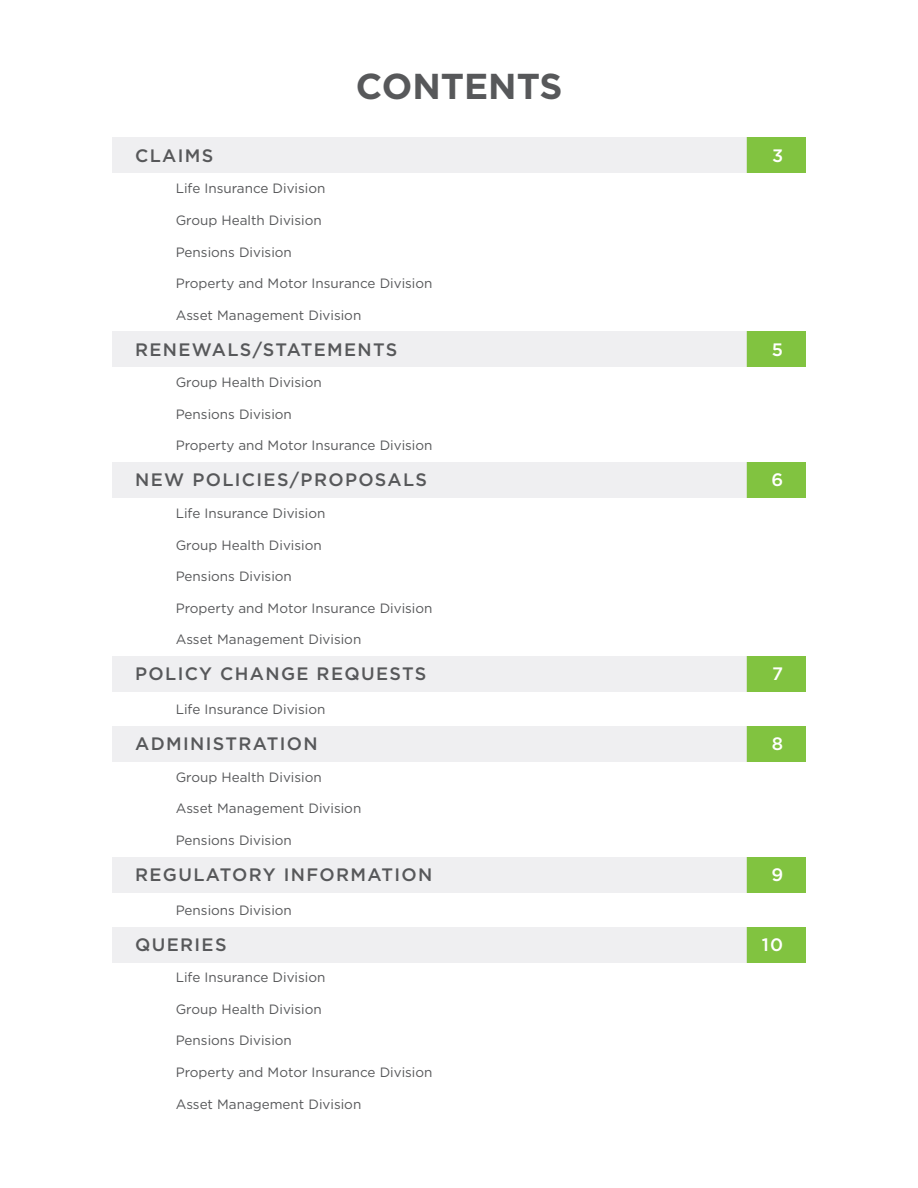
<style>
.page{position:relative;width:918px;height:1188px;background:#fff}
.page>*{position:absolute;margin:0;border:0;box-sizing:border-box;transform-origin:0 0}
.t1{font:700 36px "Gotham";color:#57585a}
.t2{font:500 18px "Gotham";letter-spacing:.075em;color:#57585a}
.t3{font:500 18px "Gotham";color:#fff}
.t4{font:13.5px "Gotham";color:#57585a}
</style>
<div class="page">
<div style="left:746px;top:137px;width:60px;height:36px;background:#81c340"></div>
<div style="left:112px;top:137px;width:634px;height:36px;background:#ececee"></div>
<div style="left:746px;top:332px;width:60px;height:35px;background:#81c340"></div>
<div style="left:112px;top:332px;width:634px;height:35px;background:#ececee"></div>
<div style="left:746px;top:462px;width:60px;height:36px;background:#81c340"></div>
<div style="left:112px;top:462px;width:634px;height:36px;background:#ececee"></div>
<div style="left:746px;top:656px;width:60px;height:36px;background:#81c340"></div>
<div style="left:112px;top:656px;width:634px;height:36px;background:#ececee"></div>
<div style="left:746px;top:726px;width:60px;height:36px;background:#81c340"></div>
<div style="left:112px;top:726px;width:634px;height:36px;background:#ececee"></div>
<div style="left:746px;top:858px;width:60px;height:35px;background:#81c340"></div>
<div style="left:112px;top:858px;width:634px;height:35px;background:#ececee"></div>
<div style="left:746px;top:927px;width:60px;height:36px;background:#81c340"></div>
<div style="left:112px;top:927px;width:634px;height:36px;background:#ececee"></div>
<h1 class="t1" style="left:356px;top:62px;width:208px">CONTENTS</h1>
<h2 class="t2" style="left:135px;top:144px;width:80px">CLAIMS</h2>
<h2 class="t3" style="left:772px;top:144px;width:13px">3</h2>
<p class="t4" style="left:176px;top:180px;width:151px">Life Insurance Division</p>
<p class="t4" style="left:176px;top:212px;width:148px">Group Health Division</p>
<p class="t4" style="left:176px;top:243px;width:118px">Pensions Division</p>
<p class="t4" style="left:176px;top:275px;width:258px">Property and Motor Insurance Division</p>
<p class="t4" style="left:176px;top:306px;width:187px">Asset Management Division</p>
<h2 class="t2" style="left:135px;top:338px;width:264px">RENEWALS/STATEMENTS</h2>
<h2 class="t3" style="left:772px;top:338px;width:13px">5</h2>
<p class="t4" style="left:176px;top:374px;width:148px">Group Health Division</p>
<p class="t4" style="left:176px;top:405px;width:118px">Pensions Division</p>
<p class="t4" style="left:176px;top:437px;width:258px">Property and Motor Insurance Division</p>
<h2 class="t2" style="left:135px;top:468px;width:293px">NEW POLICIES/PROPOSALS</h2>
<h2 class="t3" style="left:771px;top:468px;width:13px">6</h2>
<p class="t4" style="left:176px;top:505px;width:151px">Life Insurance Division</p>
<p class="t4" style="left:176px;top:536px;width:148px">Group Health Division</p>
<p class="t4" style="left:176px;top:568px;width:118px">Pensions Division</p>
<p class="t4" style="left:176px;top:599px;width:258px">Property and Motor Insurance Division</p>
<p class="t4" style="left:176px;top:631px;width:187px">Asset Management Division</p>
<h2 class="t2" style="left:135px;top:662px;width:293px">POLICY CHANGE REQUESTS</h2>
<h2 class="t3" style="left:772px;top:662px;width:12px">7</h2>
<p class="t4" style="left:176px;top:701px;width:151px">Life Insurance Division</p>
<h2 class="t2" style="left:135px;top:732px;width:184px">ADMINISTRATION</h2>
<h2 class="t3" style="left:772px;top:732px;width:13px">8</h2>
<p class="t4" style="left:176px;top:768px;width:148px">Group Health Division</p>
<p class="t4" style="left:176px;top:800px;width:187px">Asset Management Division</p>
<p class="t4" style="left:176px;top:832px;width:118px">Pensions Division</p>
<h2 class="t2" style="left:135px;top:863px;width:299px">REGULATORY INFORMATION</h2>
<h2 class="t3" style="left:771px;top:863px;width:13px">9</h2>
<p class="t4" style="left:176px;top:901px;width:118px">Pensions Division</p>
<h2 class="t2" style="left:135px;top:933px;width:93px">QUERIES</h2>
<h2 class="t3" style="left:762px;top:933px;width:23px">10</h2>
<p class="t4" style="left:176px;top:969px;width:151px">Life Insurance Division</p>
<p class="t4" style="left:176px;top:1000px;width:148px">Group Health Division</p>
<p class="t4" style="left:176px;top:1032px;width:118px">Pensions Division</p>
<p class="t4" style="left:176px;top:1064px;width:258px">Property and Motor Insurance Division</p>
<p class="t4" style="left:176px;top:1095px;width:187px">Asset Management Division</p>
</div>
